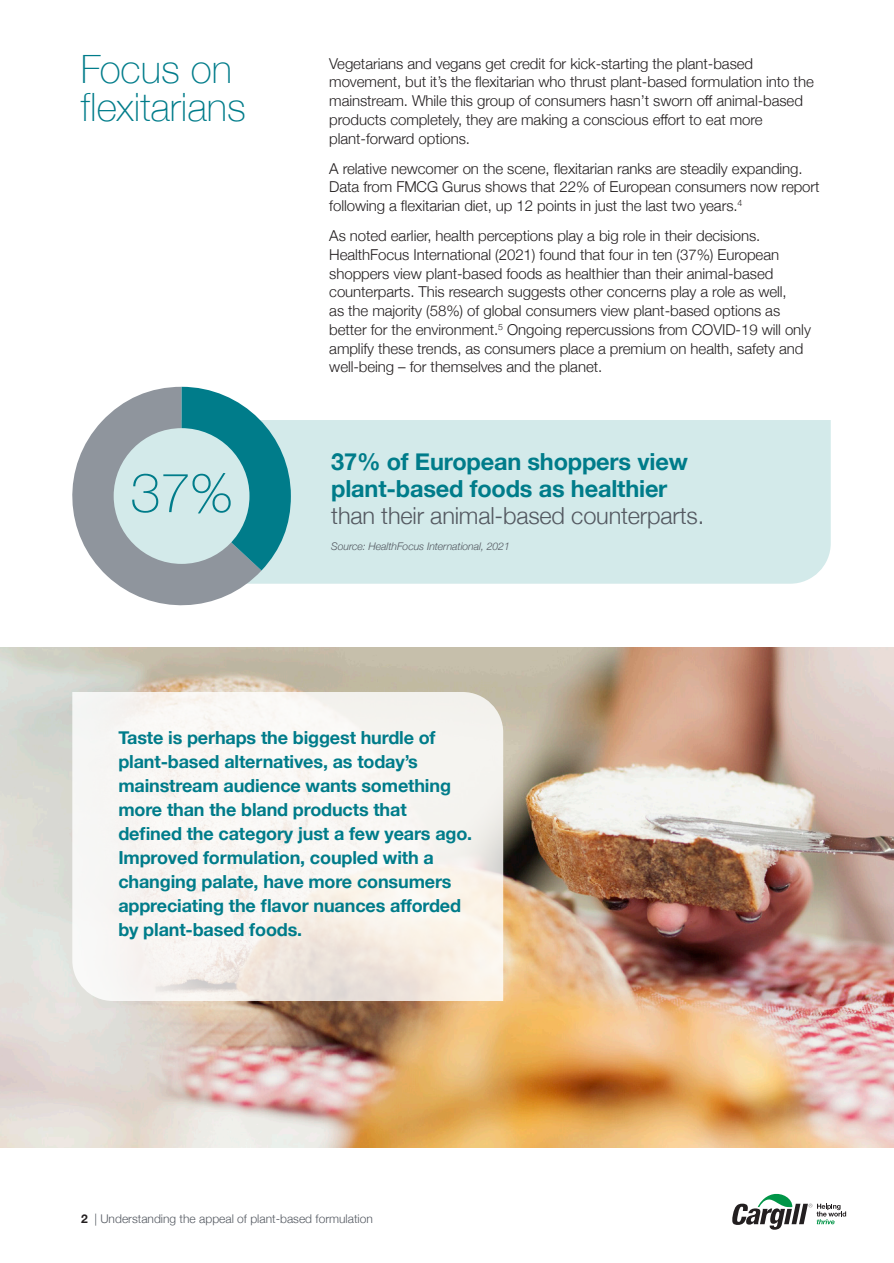
<style>
.page{position:relative;width:894px;height:1263px;background:#fff}
.page>*{position:absolute;margin:0;border:0;box-sizing:border-box;transform-origin:0 0}
.body{font:100 54.6px "Helvetica Neue";color:#007c8a}
.head{font:100 39px/37.5px "Helvetica Neue";color:#007c8a}
.body-2{font:700 23.55px/26.8px "Helvetica Neue";letter-spacing:-.01em;color:#007c8a}
.body-3{font:700 18px/24px "Helvetica Neue";letter-spacing:-.01em;color:#007c8a}
.body-4{font:300 15px/18.8px "Helvetica Neue";letter-spacing:-.005em;color:#231f20}
.t1{font:300 12px "Helvetica Neue";color:#535860}
.body-5{font:italic 300 10.5px "Helvetica Neue";letter-spacing:-.01em;color:#535860}
.s1{font-weight:300;color:#535860}
.s2{font-weight:700;color:#231f20}
</style>
<div class="page">
<svg style="left:732px;top:1193px;width:113px;height:36px"></svg>
<div style="left:261px;top:420px;width:569px;height:164px;background:#d3eaea"></div>
<svg style="left:72px;top:387px;width:189px;height:219px;fill:#8f959d"></svg>
<svg style="left:181px;top:387px;width:110px;height:183px;background:#479da6"></svg>
<div style="left:114px;top:428px;width:135px;height:136px;background:#d3eaea;border-radius:50%"></div>
<img style="left:0;top:647px;width:893px;height:500px">
<svg style="left:72px;top:692px;width:431px;height:309px;fill:#f8f5f1"></svg>
<p class="head" style="left:81px;top:49px;width:167px">Focus on flexitarians</p>
<p class="body-4" style="left:329px;top:53px;width:486px">Vegetarians and vegans get credit for kick-starting the plant-based movement, but it’s the flexitarian who thrust plant-based formulation into the mainstream. While this group of consumers hasn’t sworn off animal-based products completely, they are making a conscious effort to eat more plant-forward options.</p>
<p class="body-4" style="left:329px;top:158px;width:491px">A relative newcomer on the scene, flexitarian ranks are steadily expanding.<br>Data from FMCG Gurus shows that 22% of European consumers now report following a flexitarian diet, up 12 points in just the last two years.<sup>4</sup></p>
<p class="body-4" style="left:329px;top:225px;width:483px">As noted earlier, health perceptions play a big role in their decisions.<br>HealthFocus International (2021) found that four in ten (37%) European shoppers view plant-based foods as healthier than their animal-based counterparts. This research suggests other concerns play a role as well,<br>as the majority (58%) of global consumers view plant-based options as better for the environment.<sup>5</sup> Ongoing repercussions from COVID-19 will only amplify these trends, as consumers place a premium on health, safety and well-being – for themselves and the planet.</p>
<p class="body" style="left:130px;top:451px;width:104px">37%</p>
<p class="body-2" style="left:331px;top:449px;width:374px">37% of European shoppers view plant-based foods as healthier <span class="s1">than their animal-based counterparts.</span></p>
<p class="body-5" style="left:331px;top:538px;width:180px">Source: HealthFocus International, 2021</p>
<p class="body-3" style="left:118px;top:726px;width:355px">Taste is perhaps the biggest hurdle of plant-based alternatives, as today’s mainstream audience wants something more than the bland products that defined the category just a few years ago.<br>Improved formulation, coupled with a changing palate, have more consumers appreciating the flavor nuances afforded by plant-based foods.</p>
<p class="t1" style="left:81px;top:1209px;width:293px"><span class="s2">2</span> | Understanding the appeal of plant-based formulation</p>
</div>
